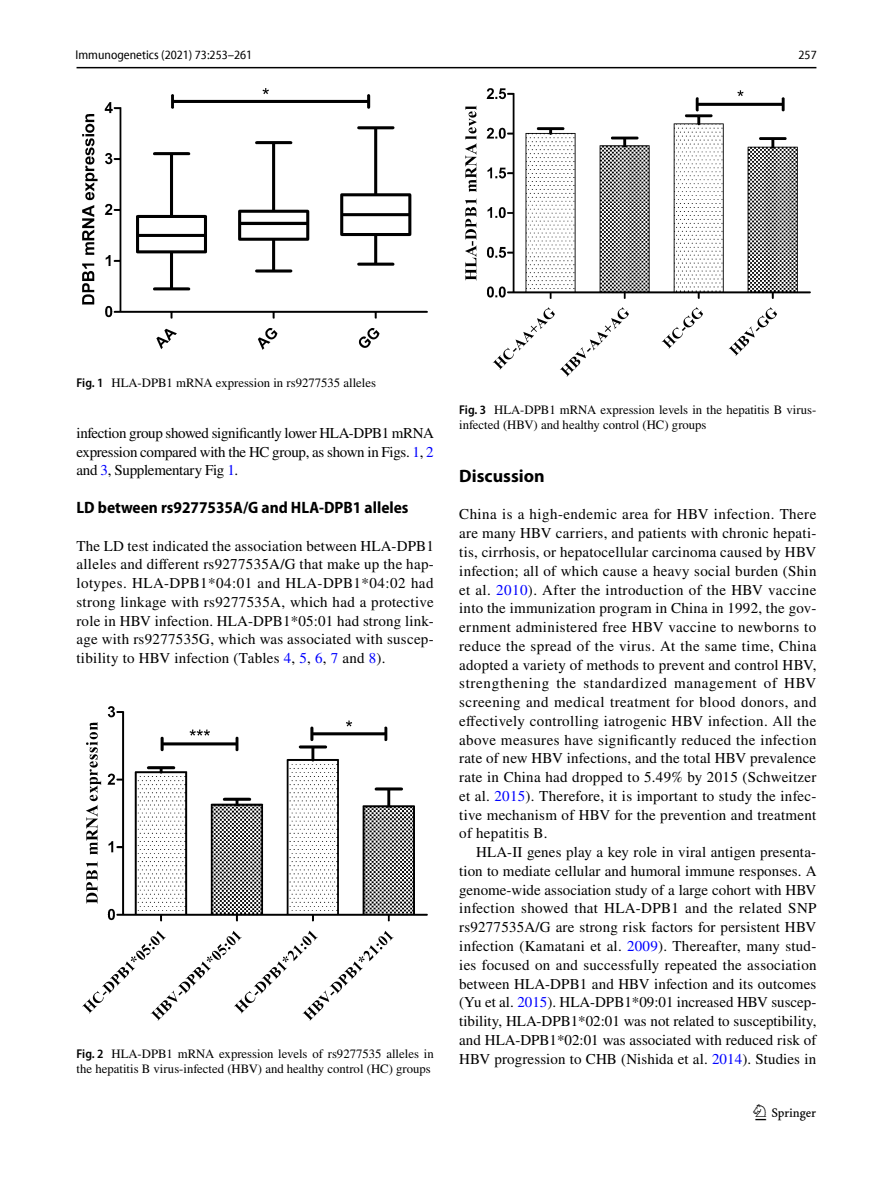
<style>
.page{position:relative;width:893px;height:1187px;background:#fff}
.page>*{position:absolute;margin:0;border:0;box-sizing:border-box;transform-origin:0 0}
.t1{font:22.5px "Springnew Regular 3";color:#000}
.t2{font:700 18px "Myriad Pro";color:#000}
.t3{font:700 semi-condensed 16.5px "Myriad Pro";color:#000}
.t4{font:15px/18.8px "STIX";letter-spacing:.005em;color:#000;text-align:justify}
.t5{font:12.75px/15px "STIX";color:#000}
.t6{font:semi-condensed 12.75px "Myriad Pro Unic";color:#000}
.s1{font-family:"Myriad Pro";font-weight:600;font-stretch:semi-condensed}
.s2{color:#00f}
</style>
<div class="page">
<hr style="left:77px;top:67px;width:739px;height:1px;background:#000">
<img style="left:82px;top:88px;width:346px;height:262px">
<img style="left:82px;top:706px;width:346px;height:315px">
<img style="left:465px;top:88px;width:346px;height:289px">
<p class="t6" style="left:76px;top:50px;width:178px">Immunogenetics (2021) 73:253–261</p>
<p class="t6" style="left:799px;top:50px;width:20px">257</p>
<p class="t5" style="left:77px;top:376px;width:301px"><span class="s1">Fig. 1</span> HLA-DPB1 mRNA expression in rs9277535 alleles</p>
<p class="t4" style="left:77px;top:424px;width:359px">infection group showed significantly lower HLA-DPB1 mRNA expression compared with the HC group, as shown in Figs. <span class="s2">1</span>, <span class="s2">2 </span>and <span class="s2">3</span>, Supplementary Fig <span class="s2">1</span>.</p>
<p class="t3" style="left:77px;top:498px;width:334px">LD between rs9277535A/G and HLA‑DPB1 alleles</p>
<p class="t4" style="left:77px;top:537px;width:359px">The LD test indicated the association between HLA-DPB1 alleles and different rs9277535A/G that make up the hap&shy;lotypes. HLA-DPB1*04:01 and HLA-DPB1*04:02 had strong linkage with rs9277535A, which had a protective role in HBV infection. HLA-DPB1*05:01 had strong link&shy;age with rs9277535G, which was associated with suscep&shy;tibility to HBV infection (Tables <span class="s2">4</span>, <span class="s2">5</span>, <span class="s2">6</span>, <span class="s2">7</span> and <span class="s2">8</span>).</p>
<p class="t5" style="left:77px;top:1046px;width:359px"><span class="s1">Fig. 2</span> HLA-DPB1 mRNA expression levels of rs9277535 alleles in the hepatitis B virus-infected (HBV) and healthy control (HC) groups</p>
<p class="t5" style="left:459px;top:403px;width:359px"><span class="s1">Fig. 3</span> HLA-DPB1 mRNA expression levels in the hepatitis B virus&shy;infected (HBV) and healthy control (HC) groups</p>
<p class="t2" style="left:459px;top:464px;width:87px">Discussion</p>
<p class="t4" style="left:459px;top:506px;width:359px">China is a high-endemic area for HBV infection. There are many HBV carriers, and patients with chronic hepati&shy;tis, cirrhosis, or hepatocellular carcinoma caused by HBV infection; all of which cause a heavy social burden (Shin et al. <span class="s2">2010</span>). After the introduction of the HBV vaccine into the immunization program in China in 1992, the gov&shy;ernment administered free HBV vaccine to newborns to reduce the spread of the virus. At the same time, China adopted a variety of methods to prevent and control HBV, strengthening the standardized management of HBV screening and medical treatment for blood donors, and effectively controlling iatrogenic HBV infection. All the above measures have significantly reduced the infection rate of new HBV infections, and the total HBV prevalence rate in China had dropped to 5.49% by 2015 (Schweitzer et al. <span class="s2">2015</span>). Therefore, it is important to study the infec&shy;tive mechanism of HBV for the prevention and treatment of hepatitis B.</p>
<p class="t4" style="left:459px;top:843px;width:359px;text-indent:17px">HLA-II genes play a key role in viral antigen presenta&shy;tion to mediate cellular and humoral immune responses. A genome-wide association study of a large cohort with HBV infection showed that HLA-DPB1 and the related SNP rs9277535A/G are strong risk factors for persistent HBV infection (Kamatani et al. <span class="s2">2009</span>). Thereafter, many stud&shy;ies focused on and successfully repeated the association between HLA-DPB1 and HBV infection and its outcomes (Yu et al. <span class="s2">2015</span>). HLA-DPB1*09:01 increased HBV suscep&shy;tibility, HLA-DPB1*02:01 was not related to susceptibility, and HLA-DPB1*02:01 was associated with reduced risk of HBV progression to CHB (Nishida et al. <span class="s2">2014</span>). Studies in</p>
<h1 class="t1" style="left:755px;top:1104px;width:62px">1 3</h1>
</div>
